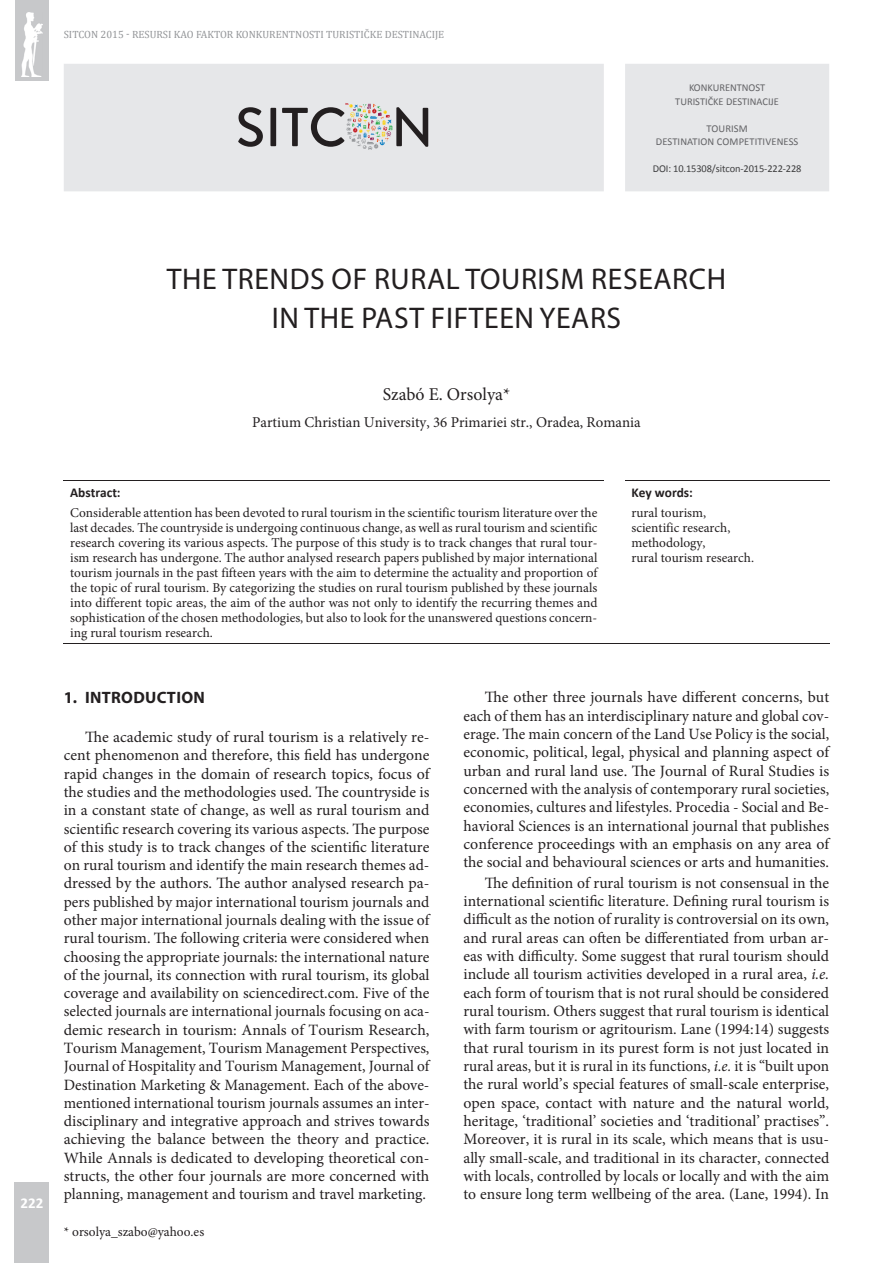
<style>
.page{position:relative;width:893px;height:1263px;background:#fff}
.page>*{position:absolute;margin:0;border:0;box-sizing:border-box;transform-origin:0 0}
.t1{font:30px/39px "Myriad Pro";letter-spacing:.02em;color:#231f20;text-align:center}
.t2{font:18px "Minion Pro";color:#231f20}
.t3{font:700 16.5px "Myriad Pro";letter-spacing:.02em;color:#231f20}
.t4{font:15.75px/18.3px "Minion Pro";color:#231f20;text-align:justify}
.t5{font:15px "Minion Pro";color:#231f20}
.t6{font:700 15px "Calibri";color:#fff}
.t7{font:13.5px/15px "Minion Pro";color:#231f20;text-align:justify}
.t8{font:700 13.5px "Calibri";color:#231f20}
.t9{font:10.5px/13.5px "Calibri";color:#636366;text-align:center}
.t10{font:10.5px "Cambria";color:#939598}
.t11{font:10.5px "Calibri";letter-spacing:-.01em;color:#3e3e3f}
.s1{font-style:italic}
</style>
<div class="page">
<div style="left:15px;top:1182px;width:34px;height:81px;background:#c7c8ca"></div>
<div style="left:15px;top:0;width:34px;height:81px;background:#c7c8ca"></div>
<img style="left:22px;top:13px;width:20px;height:64px">
<hr style="left:64px;top:643px;width:540px;height:1px;background:#231f20">
<svg style="left:604px;top:643px;width:21px;height:1px"></svg>
<hr style="left:625px;top:643px;width:204px;height:1px;background:#231f20">
<hr style="left:64px;top:481px;width:540px;height:1px;background:#231f20">
<hr style="left:625px;top:481px;width:204px;height:1px;background:#231f20">
<div style="left:64px;top:64px;width:765px;height:127px;background:#e6e7e9"></div>
<svg style="left:238px;top:103px;width:190px;height:47px;background:#b6b5b5"></svg>
<p class="t10" style="left:64px;top:28px;width:382px">SITCON 2015 - RESURSI KAO FAKTOR KONKURENTNOSTI TURISTIČKE DESTINACIJE</p>
<p class="t9" style="left:675px;top:80px;width:105px">KONKURENTNOST<br>TURISTIČKE DESTINACIJE</p>
<p class="t9" style="left:656px;top:121px;width:144px">TOURISM<br>DESTINATION COMPETITIvENESS</p>
<p class="t11" style="left:653px;top:162px;width:150px">DOI: 10.15308/sitcon-2015-222-228</p>
<h1 class="t1" style="left:167px;top:259px;width:561px">THE TRENDS OF RURAL TOURISM RESEARCH<br>IN THE PAST FIFTEEN YEARS</h1>
<p class="t2" style="left:383px;top:382px;width:129px">Szabó E. Orsolya*</p>
<p class="t5" style="left:252px;top:412px;width:390px">Partium Christian University, 36 Primariei str., Oradea, Romania</p>
<p class="t6" style="left:20px;top:1194px;width:24px">222</p>
<p class="t8" style="left:70px;top:484px;width:52px">Abstract:</p>
<p class="t7" style="left:70px;top:505px;width:529px">Considerable attention has been devoted to rural tourism in the scientific tourism literature over the last decades. The countryside is undergoing continuous change, as well as rural tourism and scientific research covering its various aspects. The purpose of this study is to track changes that rural tour&shy;ism research has undergone. The author analysed research papers published by major international tourism journals in the past fifteen years with the aim to determine the actuality and proportion of the topic of rural tourism. By categorizing the studies on rural tourism published by these journals into different topic areas, the aim of the author was not only to identify the recurring themes and sophistication of the chosen methodologies, but also to look for the unanswered questions concern&shy;ing rural tourism research.</p>
<p class="t8" style="left:631px;top:484px;width:63px">Key words:</p>
<p class="t7" style="left:631px;top:505px;width:124px;text-align:left">rural tourism, scientific research, methodology,<br>rural tourism research.</p>
<p class="t3" style="left:64px;top:687px;width:143px">1. INTRODUCTION</p>
<p class="t4" style="left:64px;top:728px;width:367px;text-indent:21px">The academic study of rural tourism is a relatively re&shy;cent phenomenon and therefore, this field has undergone rapid changes in the domain of research topics, focus of the studies and the methodologies used. The countryside is in a constant state of change, as well as rural tourism and scientific research covering its various aspects. The purpose of this study is to track changes of the scientific literature on rural tourism and identify the main research themes ad&shy;dressed by the authors. The author analysed research pa&shy;pers published by major international tourism journals and other major international journals dealing with the issue of rural tourism. The following criteria were considered when choosing the appropriate journals: the international nature of the journal, its connection with rural tourism, its global coverage and availability on sciencedirect.com. Five of the selected journals are international journals focusing on aca&shy;demic research in tourism: Annals of Tourism Research, Tourism Management, Tourism Management Perspectives, Journal of Hospitality and Tourism Management, Journal of Destination Marketing &amp; Management. Each of the above&shy;mentioned international tourism journals assumes an inter&shy;disciplinary and integrative approach and strives towards achieving the balance between the theory and practice.<br>While Annals is dedicated to developing theoretical con&shy;structs, the other four journals are more concerned with planning, management and tourism and travel marketing.</p>
<p class="t7" style="left:64px;top:1224px;width:142px">* orsolya_szabo@yahoo.es</p>
<p class="t4" style="left:463px;top:688px;width:367px;text-indent:21px">The other three journals have different concerns, but each of them has an interdisciplinary nature and global cov&shy;erage. The main concern of the Land Use Policy is the social, economic, political, legal, physical and planning aspect of urban and rural land use. The Journal of Rural Studies is concerned with the analysis of contemporary rural societies, economies, cultures and lifestyles. Procedia - Social and Be&shy;havioral Sciences is an international journal that publishes conference proceedings with an emphasis on any area of the social and behavioural sciences or arts and humanities.</p>
<p class="t4" style="left:463px;top:874px;width:367px;text-indent:21px">The definition of rural tourism is not consensual in the international scientific literature. Defining rural tourism is difficult as the notion of rurality is controversial on its own, and rural areas can often be differentiated from urban ar&shy;eas with difficulty. Some suggest that rural tourism should include all tourism activities developed in a rural area, <span class="s1">i.e. </span>each form of tourism that is not rural should be considered rural tourism. Others suggest that rural tourism is identical with farm tourism or agritourism. Lane (1994:14) suggests that rural tourism in its purest form is not just located in rural areas, but it is rural in its functions, <span class="s1">i.e.</span> it is “built upon the rural world’s special features of small-scale enterprise, open space, contact with nature and the natural world, heritage, ‘traditional’ societies and ‘traditional’ practises”.<br>Moreover, it is rural in its scale, which means that is usu&shy;ally small-scale, and traditional in its character, connected with locals, controlled by locals or locally and with the aim to ensure long term wellbeing of the area. (Lane, 1994). In</p>
</div>
